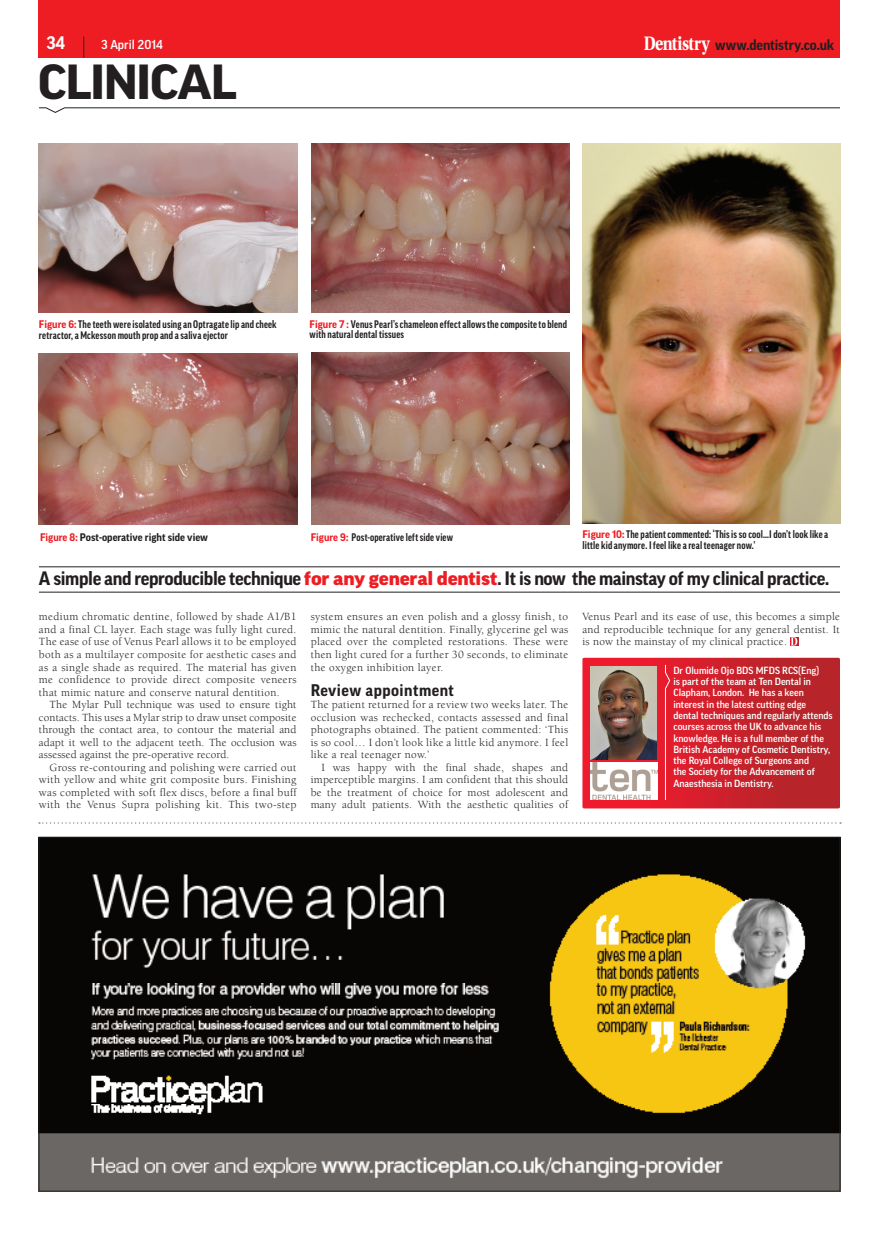
<style>
.page{position:relative;width:879px;height:1234px;background:#fff}
.page>*{position:absolute;margin:0;border:0;box-sizing:border-box;transform-origin:0 0}
.t1{font:700 expanded 47.5px "Good Pro";letter-spacing:-.045em;color:#231f20}
.t2{font:700 18.75px "Good Pro";letter-spacing:-.02em;color:#231f20}
.t3{font:700 17.5px "Good Pro";color:#fff}
.t4{font:700 16.25px "Good Pro";letter-spacing:.03em;color:#231f20}
.t5{font:700 14.25px "Good Pro";letter-spacing:-.01em;color:#231f20}
.t6{font:500 12.5px "Good Pro";color:#fff}
.t7{font:11.25px/12.5px "Berkeley";letter-spacing:.03em;color:#231f20;text-align:justify}
.t8{font:700 condensed 10.62px/10.5px "Good Pro";letter-spacing:.015em;color:#231f20}
.t9{font:700 10.62px "Good Pro";color:#231f20}
.t10{font:500 10px/11.2px "Good Pro";color:#fff}
.s1{font-family:"Utopia Std";font-size:20.5px;color:#fff}
.s2{font-stretch:normal;color:#ee1d23}
.s3{font-weight:900;font-stretch:expanded;color:#ee1d23}
.s4{color:#ee1d23}
</style>
<div class="page">
<div style="left:39px;top:0;width:801px;height:58px;background:#ee1d23"></div>
<svg style="left:84px;top:37px;width:1px;height:21px"></svg>
<svg style="left:39px;top:107px;width:801px;height:6px"></svg>
<img style="left:312px;top:353px;width:257px;height:172px">
<img style="left:39px;top:144px;width:259px;height:169px">
<img style="left:312px;top:144px;width:257px;height:169px">
<img style="left:39px;top:353px;width:259px;height:172px">
<img style="left:582px;top:144px;width:258px;height:380px">
<svg style="left:582px;top:657px;width:258px;height:151px;background:#c03238"></svg>
<img style="left:590px;top:762px;width:67px;height:37px">
<hr style="left:39px;top:566px;width:801px;height:1px;background:#231f20">
<hr style="left:39px;top:591px;width:801px;height:1px;background:#231f20">
<img style="left:41px;top:838px;width:797px;height:351px">
<svg style="left:39px;top:822px;width:802px;height:1px"></svg>
<svg style="left:790px;top:637px;width:8px;height:8px"></svg>
<h3 class="t3" style="left:46px;top:33px;width:20px">34</h3>
<p class="t6" style="left:101px;top:38px;width:63px">3 April 2014</p>
<p class="t5" style="left:644px;top:36px;width:192px"><span class="s1">Dentistry</span> www.dentistry.co.uk</p>
<h1 class="t1" style="left:38px;top:55px;width:201px">CLINICAL</h1>
<p class="t8" style="left:39px;top:319px;width:239px"><span class="s2">Figure 6:</span> The teeth were isolated using an Optragate lip and cheek retractor, a Mckesson mouth prop and a saliva ejector</p>
<p class="t8" style="left:310px;top:319px;width:259px"><span class="s2">Figure 7 :</span> Venus Pearl’s chameleon effect allows the composite to blend with natural dental tissues</p>
<p class="t8" style="left:582px;top:529px;width:247px"><span class="s2">Figure 10:</span> The patient commented: ‘This is so cool…I don’t look like a little kid anymore. I feel like a real teenager now.’</p>
<h2 class="t2" style="left:39px;top:567px;width:792px">A simple and reproducible technique <span class="s3">for any general dentist</span>. It is now the mainstay of my clinical practice.</h2>
<p class="t8" style="left:311px;top:531px;width:144px"><span class="s2">Figure 9:</span> Post-operative left side view</p>
<p class="t9" style="left:40px;top:531px;width:169px"><span class="s4">Figure 8:</span> Post-operative right side view</p>
<p class="t7" style="left:39px;top:610px;width:259px">medium chromatic dentine, followed by shade A1/B1 and a final CL layer. Each stage was fully light cured.<br>The ease of use of Venus Pearl allows it to be employed both as a multilayer composite for aesthetic cases and as a single shade as required. The material has given me confidence to provide direct composite veneers that mimic nature and conserve natural dentition.</p>
<p class="t7" style="left:39px;top:698px;width:259px;text-indent:11px">The Mylar Pull technique was used to ensure tight contacts. This uses a Mylar strip to draw unset composite through the contact area, to contour the material and adapt it well to the adjacent teeth. The occlusion was assessed against the pre-operative record.</p>
<p class="t7" style="left:39px;top:760px;width:259px;text-indent:11px">Gross re-contouring and polishing were carried out with yellow and white grit composite burs. Finishing was completed with soft flex discs, before a final buff with the Venus Supra polishing kit. This two-step</p>
<p class="t7" style="left:311px;top:610px;width:259px">system ensures an even polish and a glossy finish, to mimic the natural dentition. Finally, glycerine gel was placed over the completed restorations. These were then light cured for a further 30 seconds, to eliminate the oxygen inhibition layer.</p>
<h3 class="t4" style="left:311px;top:680px;width:145px">Review appointment</h3>
<p class="t7" style="left:311px;top:698px;width:259px">The patient returned for a review two weeks later. The occlusion was rechecked, contacts assessed and final photographs obtained. The patient commented: ‘This is so cool… I don’t look like a little kid anymore. I feel like a real teenager now.’</p>
<p class="t7" style="left:311px;top:760px;width:259px;text-indent:11px">I was happy with the final shade, shapes and imperceptible margins. I am confident that this should be the treatment of choice for most adolescent and many adult patients. With the aesthetic qualities of</p>
<p class="t7" style="left:582px;top:610px;width:259px">Venus Pearl and its ease of use, this becomes a simple and reproducible technique for any general dentist. It is now the mainstay of my clinical practice.</p>
<p class="t10" style="left:673px;top:664px;width:161px">Dr Olumide Ojo BDS MFDS RCS(Eng)<br>is part of the team at Ten Dental in Clapham, London. He has a keen interest in the latest cutting edge dental techniques and regularly attends courses across the UK to advance his knowledge. He is a full member of the British Academy of Cosmetic Dentistry, the Royal College of Surgeons and<br>the Society for the Advancement of Anaesthesia in Dentistry.</p>
</div>
